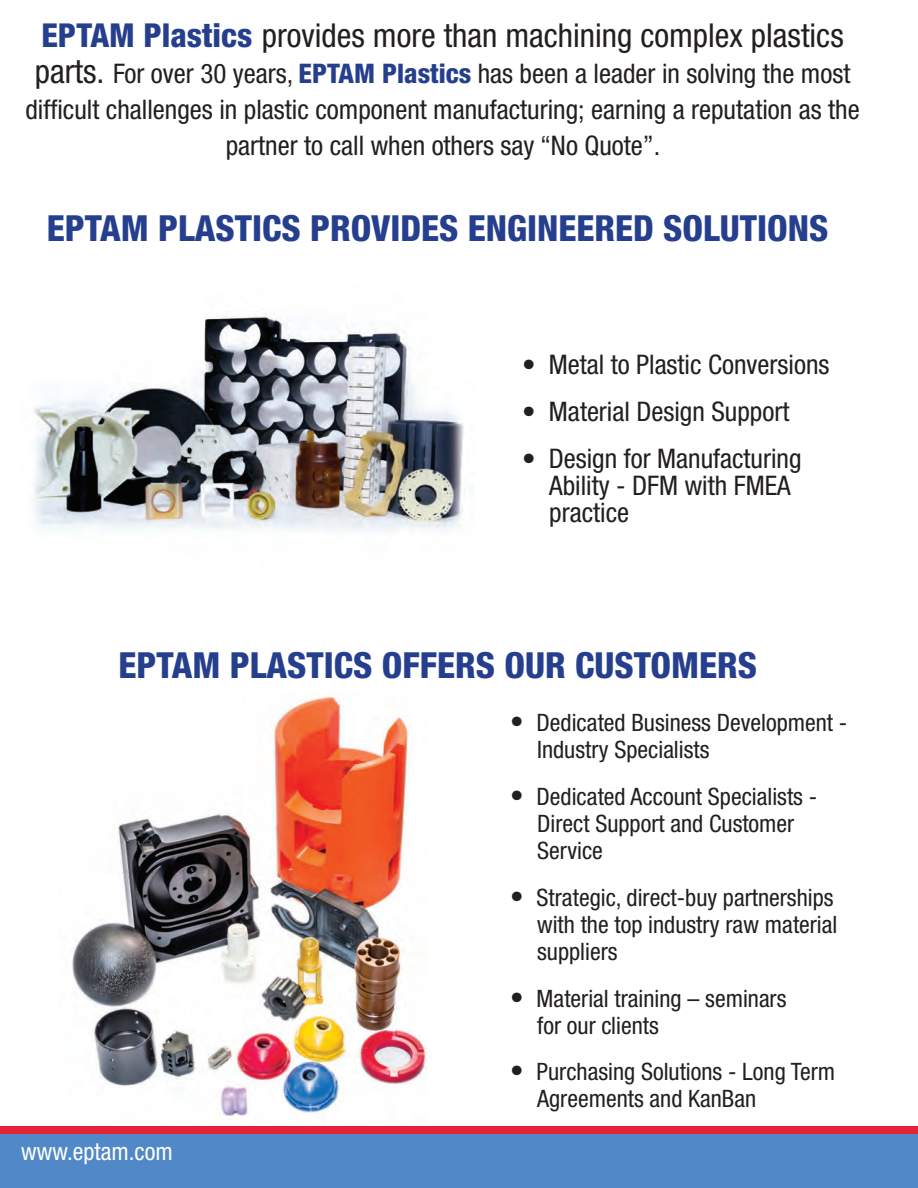
<style>
.page{position:relative;width:918px;height:1188px;background:#fff}
.page>*{position:absolute;margin:0;border:0;box-sizing:border-box;transform-origin:0 0}
.t1{font:800 condensed 36px "Helvetica Neue LT Std";color:#253f8e}
.t2{font:condensed 33px "Helvetica Neue LT Std";color:#231f20}
.t3{font:condensed 27px/36px "Helvetica Neue LT Std";color:#231f20;text-align:center}
.t4{font:condensed 24px/27px "Helvetica Neue LT Std";color:#231f20}
.t5{font:condensed 24px "Helvetica Neue LT Std";color:#fff}
.s1{font-weight:800;color:#253f8e}
.s2{font-size:33px}
.s3{font-size:27px}
</style>
<div class="page">
<img style="left:72px;top:695px;width:355px;height:422px">
<img style="left:34px;top:313px;width:430px;height:219px">
<div style="left:0;top:1133px;width:918px;height:55px;background:#5188c7"></div>
<div style="left:0;top:1126px;width:918px;height:7px;background:#e2233a"></div>
<p class="t2" style="left:41px;top:16px;width:804px"><span class="s1">EPTAM Plastics</span> provides more than machining complex plastics</p>
<p class="t3" style="left:25px;top:55px;width:836px"><span class="s2">parts.</span> For over 30 years, <span class="s1">EPTAM Plastics</span> has been a leader in solving the most difficult challenges in plastic component manufacturing; earning a reputation as the partner to call when others say “No Quote”.</p>
<p class="t1" style="left:47px;top:206px;width:783px">EPTAM PLASTICS PROVIDES ENGINEERED SOLUTIONS</p>
<p class="t3" style="left:522px;top:346px;width:309px">• Metal to Plastic Conversions</p>
<p class="t3" style="left:522px;top:393px;width:269px">• Material Design Support</p>
<p class="t3" style="left:549px;top:444px;width:254px;line-height:27px;text-align:left;text-indent:-27px">• Design for Manufacturing<br>Ability - DFM with FMEA practice</p>
<p class="t1" style="left:118px;top:643px;width:640px">EPTAM PLASTICS OFFERS OUR CUSTOMERS</p>
<p class="t5" style="left:21px;top:1137px;width:153px">www.eptam.com</p>
<p class="t4" style="left:537px;top:709px;width:312px;text-indent:-27px"><span class="s3">•</span> Dedicated Business Development -<br>Industry Specialists</p>
<p class="t4" style="left:510px;top:783px;width:309px"><span class="s3">•</span> Dedicated Account Specialists -</p>
<p class="t4" style="left:537px;top:810px;width:259px">Direct Support and Customer<br>Service</p>
<p class="t4" style="left:537px;top:884px;width:302px;text-indent:-27px"><span class="s3">•</span> Strategic, direct-buy partnerships with the top industry raw material suppliers</p>
<p class="t4" style="left:537px;top:984px;width:251px;text-indent:-27px"><span class="s3">•</span> Material training – seminars for our clients</p>
<p class="t4" style="left:537px;top:1058px;width:299px;text-indent:-27px"><span class="s3">•</span> Purchasing Solutions - Long Term<br>Agreements and KanBan</p>
</div>
